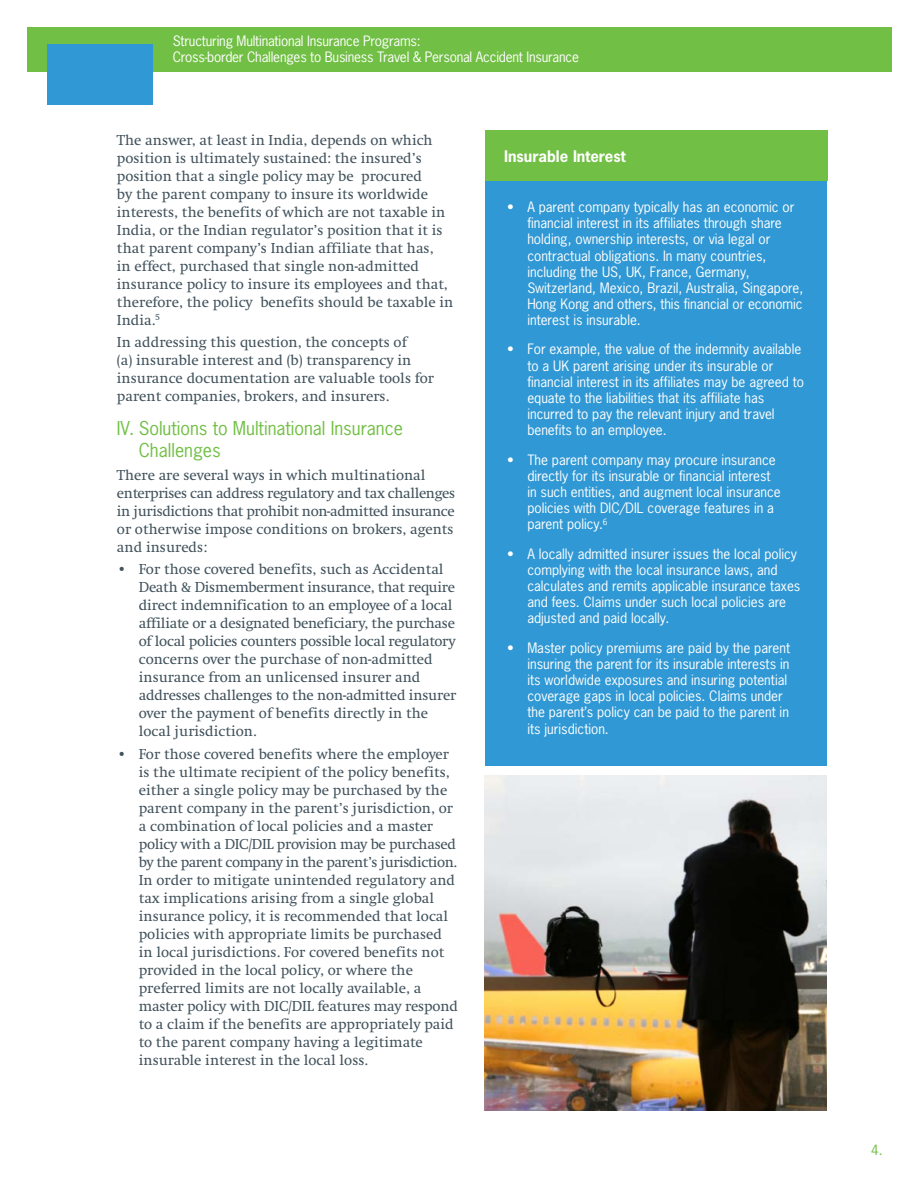
<style>
.page{position:relative;width:918px;height:1188px;background:#fff}
.page>*{position:absolute;margin:0;border:0;box-sizing:border-box;transform-origin:0 0}
.t1{font:18px/21.6px "News Gothic";color:#71bf44}
.t2{font:15px/18px "Swift EF";color:#41525c}
.t3{font:15px/18px "Swift EF";letter-spacing:-.025em;color:#41525c}
.t4{font:700 15px "News Gothic";color:#fff}
.t5{font:13.5px/16.2px "News Gothic";color:#fff}
.t6{font:13.2px "News Gothic";color:#71bf44}
</style>
<div class="page">
<div style="left:27px;top:27px;width:864px;height:45px;background:#71bf44"></div>
<div style="left:47px;top:45px;width:106px;height:60px;background:#3098d4"></div>
<div style="left:485px;top:132px;width:342px;height:634px;background:#3098d4"></div>
<div style="left:485px;top:131px;width:342px;height:50px;background:#71bf44"></div>
<img style="left:485px;top:776px;width:341px;height:335px">
<p class="t5" style="left:173px;top:33px;width:408px">Structuring Multinational Insurance Programs:<br>Cross-border Challenges to Business Travel &amp; Personal Accident Insurance</p>
<p class="t2" style="left:117px;top:132px;width:338px">The answer, at least in India, depends on which position is ultimately sustained: the insured’s position that a single policy may be procured<br>by the parent company to insure its worldwide interests, the benefits of which are not taxable in India, or the Indian regulator’s position that it is that parent company’s Indian affiliate that has,<br>in effect, purchased that single non-admitted insurance policy to insure its employees and that, therefore, the policy benefits should be taxable in India.<sup>5</sup></p>
<p class="t2" style="left:117px;top:335px;width:319px">In addressing this question, the concepts of<br>(a) insurable interest and (b) transparency in insurance documentation are valuable tools for parent companies, brokers, and insurers.</p>
<p class="t1" style="left:139px;top:418px;width:266px;text-indent:-22px">IV. Solutions to Multinational Insurance<br>Challenges</p>
<p class="t3" style="left:117px;top:467px;width:340px">There are several ways in which multinational enterprises can address regulatory and tax challenges in jurisdictions that prohibit non-admitted insurance or otherwise impose conditions on brokers, agents and insureds:</p>
<p class="t2" style="left:139px;top:562px;width:319px;text-indent:-22px">• For those covered benefits, such as Accidental Death &amp; Dismemberment insurance, that require direct indemnification to an employee of a local affiliate or a designated beneficiary, the purchase of local policies counters possible local regulatory concerns over the purchase of non-admitted insurance from an unlicensed insurer and addresses challenges to the non-admitted insurer over the payment of benefits directly in the local jurisdiction.</p>
<p class="t2" style="left:139px;top:746px;width:321px;text-indent:-22px">• For those covered benefits where the employer is the ultimate recipient of the policy benefits, either a single policy may be purchased by the parent company in the parent’s jurisdiction, or a combination of local policies and a master policy with a DIC/DIL provision may be purchased by the parent company in the parent’s jurisdiction.<br>In order to mitigate unintended regulatory and tax implications arising from a single global insurance policy, it is recommended that local policies with appropriate limits be purchased in local jurisdictions. For covered benefits not provided in the local policy, or where the preferred limits are not locally available, a master policy with DIC/DIL features may respond to a claim if the benefits are appropriately paid to the parent company having a legitimate insurable interest in the local loss.</p>
<p class="t4" style="left:504px;top:148px;width:123px">Insurable Interest</p>
<p class="t5" style="left:527px;top:199px;width:278px;text-indent:-20px">• A parent company typically has an economic or financial interest in its affiliates through share holding, ownership interests, or via legal or contractual obligations. In many countries, including the US, UK, France, Germany, Switzerland, Mexico, Brazil, Australia, Singapore, Hong Kong and others, this financial or economic interest is insurable.</p>
<p class="t5" style="left:527px;top:342px;width:278px;text-indent:-20px">• For example, the value of the indemnity available to a UK parent arising under its insurable or financial interest in its affiliates may be agreed to equate to the liabilities that its affiliate has incurred to pay the relevant injury and travel benefits to an employee.</p>
<p class="t5" style="left:527px;top:452px;width:255px;text-indent:-20px">• The parent company may procure insurance directly for its insurable or financial interest in such entities, and augment local insurance policies with DIC/DIL coverage features in a parent policy.<sup>6</sup></p>
<p class="t5" style="left:527px;top:546px;width:275px;text-indent:-20px">• A locally admitted insurer issues the local policy complying with the local insurance laws, and calculates and remits applicable insurance taxes and fees. Claims under such local policies are adjusted and paid locally.</p>
<p class="t5" style="left:527px;top:640px;width:264px;text-indent:-20px">• Master policy premiums are paid by the parent insuring the parent for its insurable interests in its worldwide exposures and insuring potential coverage gaps in local policies. Claims under the parent’s policy can be paid to the parent in its jurisdiction.</p>
<p class="t6" style="left:871px;top:1142px;width:13px">4.</p>
</div>
